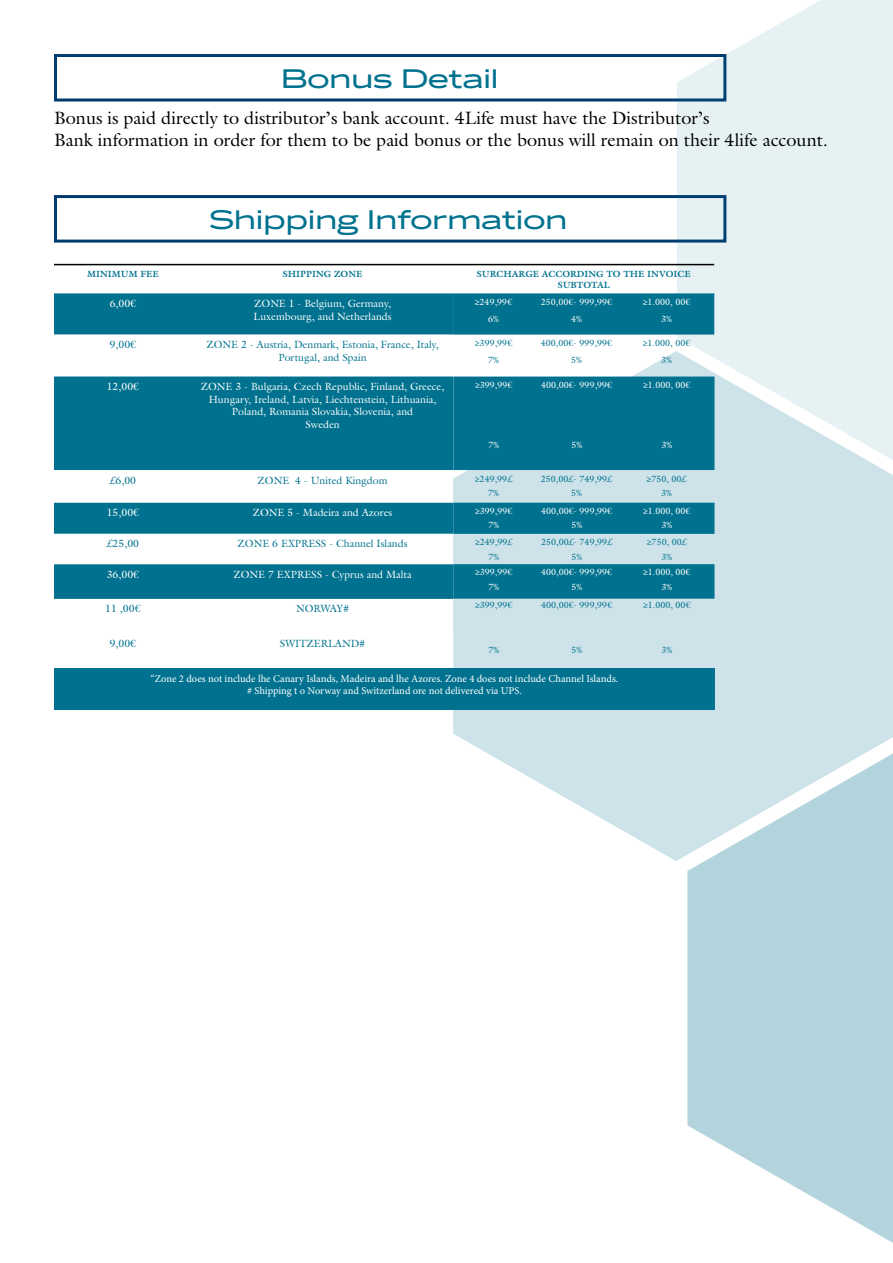
<style>
.page{position:relative;width:893px;height:1263px;background:#fff}
.page>*{position:absolute;margin:0;border:0;box-sizing:border-box;transform-origin:0 0}
.t1{font:30px "Luxury Gold";color:#00728f}
.t2{font:18px/21.6px "Galliard Std";color:#000}
.t3{font:10.5px/12.6px "Galliard Std";color:#fff}
.t4{font:10.5px/12.6px "Galliard Std";color:#00728f;text-align:center}
.t5{font:10.5px/12.6px "Minion Pro";letter-spacing:-.005em;color:#fff;text-align:center}
.t6{font:9px "Galliard Std";color:#fff}
.t7{font:9px "Galliard Std";color:#00728f}
.t8{font:700 9px/10.8px "Galliard Std";color:#00728f;text-align:center}
</style>
<div class="page">
<div style="left:54px;top:54px;width:672px;height:47px;border:3px solid #003b70"></div>
<div style="left:54px;top:195px;width:672px;height:48px;border:3px solid #003b70"></div>
<svg style="left:677px;top:0;width:216px;height:351px;background:#e6f0f3"></svg>
<svg style="left:453px;top:351px;width:440px;height:510px;fill:#cde3e9"></svg>
<svg style="left:687px;top:744px;width:206px;height:499px;background:#c1dce3"></svg>
<hr style="left:54px;top:264px;width:138px;height:1px;background:#000">
<hr style="left:192px;top:264px;width:261px;height:1px;background:#000">
<hr style="left:453px;top:264px;width:261px;height:1px;background:#000">
<svg style="left:54px;top:293px;width:399px;height:306px;fill:#00728f"></svg>
<div style="left:453px;top:293px;width:261px;height:42px;background:#00728f"></div>
<div style="left:453px;top:503px;width:261px;height:31px;background:#00728f"></div>
<div style="left:453px;top:564px;width:261px;height:35px;background:#00728f"></div>
<div style="left:453px;top:377px;width:261px;height:93px;background:#00728f"></div>
<div style="left:54px;top:668px;width:661px;height:41px;background:#00728f"></div>
<h1 class="t1" style="left:281px;top:63px;width:219px">Bonus Detail</h1>
<h2 class="t2" style="left:54px;top:107px;width:775px">Bonus is paid directly to distributor’s bank account. 4Life must have the Distributor’s<br>Bank information in order for them to be paid bonus or the bonus will remain on their 4life account.</h2>
<h1 class="t1" style="left:209px;top:204px;width:359px">Shipping Information</h1>
<p class="t8" style="left:87px;top:268px;width:73px">MINIMUM FEE</p>
<p class="t8" style="left:283px;top:268px;width:81px">SHIPPING ZONE</p>
<p class="t8" style="left:477px;top:268px;width:216px">SURCHARGE ACCORDING TO THE INVOICE<br>SUBTOTAL</p>
<p class="t3" style="left:110px;top:297px;width:28px">6,00€</p>
<p class="t3" style="left:254px;top:297px;width:139px">ZONE 1 - Belgium, Germany,<br>Luxembourg, and Netherlands</p>
<p class="t4" style="left:110px;top:338px;width:28px">9,00€</p>
<p class="t4" style="left:206px;top:338px;width:234px">ZONE 2 - Austria, Denmark, Estonia, France, Italy,<br>Portugal, and Spain</p>
<p class="t3" style="left:107px;top:380px;width:34px">12,00€</p>
<p class="t3" style="left:201px;top:380px;width:245px;text-align:center">ZONE 3 - Bulgaria, Czech Republic, Finland, Greece, Hungary, Ireland, Latvia, Liechtenstein, Lithuania, Poland, Romania Slovakia, Slovenia, and<br>Sweden</p>
<p class="t6" style="left:475px;top:296px;width:39px">≥249,99€</p>
<p class="t6" style="left:541px;top:296px;width:73px">250,00€- 999,99€</p>
<p class="t6" style="left:643px;top:296px;width:49px">≥1.000, 00€</p>
<p class="t6" style="left:488px;top:313px;width:12px">6%</p>
<p class="t6" style="left:571px;top:313px;width:12px">4%</p>
<p class="t6" style="left:661px;top:313px;width:12px">3%</p>
<p class="t7" style="left:475px;top:337px;width:39px">≥399,99€</p>
<p class="t7" style="left:541px;top:337px;width:73px">400,00€- 999,99€</p>
<p class="t7" style="left:643px;top:337px;width:49px">≥1.000, 00€</p>
<p class="t7" style="left:488px;top:354px;width:12px">7%</p>
<p class="t7" style="left:571px;top:354px;width:12px">5%</p>
<p class="t7" style="left:661px;top:354px;width:12px">3%</p>
<p class="t6" style="left:475px;top:379px;width:39px">≥399,99€</p>
<p class="t6" style="left:541px;top:379px;width:73px">400,00€- 999,99€</p>
<p class="t6" style="left:643px;top:379px;width:49px">≥1.000, 00€</p>
<p class="t4" style="left:110px;top:473px;width:28px">£6,00</p>
<p class="t4" style="left:258px;top:473px;width:131px">ZONE 4 - United Kingdom</p>
<p class="t3" style="left:107px;top:506px;width:34px">15,00€</p>
<p class="t3" style="left:253px;top:506px;width:141px">ZONE 5 - Madeira and Azores</p>
<p class="t4" style="left:107px;top:537px;width:34px">£25,00</p>
<p class="t4" style="left:238px;top:537px;width:171px">ZONE 6 EXPRESS - Channel Islands</p>
<p class="t3" style="left:107px;top:568px;width:34px">36,00€</p>
<p class="t3" style="left:233px;top:568px;width:180px">ZONE 7 EXPRESS - Cyprus and Malta</p>
<p class="t4" style="left:105px;top:602px;width:37px">11 ,00€</p>
<p class="t4" style="left:296px;top:602px;width:54px">NORWAY#</p>
<p class="t4" style="left:110px;top:637px;width:28px">9,00€</p>
<p class="t4" style="left:280px;top:637px;width:87px">SWITZERLAND#</p>
<p class="t6" style="left:488px;top:440px;width:12px">7%</p>
<p class="t6" style="left:571px;top:440px;width:12px">5%</p>
<p class="t6" style="left:661px;top:440px;width:12px">3%</p>
<p class="t7" style="left:475px;top:473px;width:39px">≥249,99£</p>
<p class="t7" style="left:541px;top:473px;width:73px">250,00£- 749,99£</p>
<p class="t7" style="left:647px;top:473px;width:42px">≥750, 00£</p>
<p class="t7" style="left:488px;top:487px;width:12px">7%</p>
<p class="t7" style="left:571px;top:487px;width:12px">5%</p>
<p class="t7" style="left:661px;top:487px;width:12px">3%</p>
<p class="t6" style="left:475px;top:505px;width:39px">≥399,99€</p>
<p class="t6" style="left:541px;top:505px;width:73px">400,00€- 999,99€</p>
<p class="t6" style="left:643px;top:505px;width:49px">≥1.000, 00€</p>
<p class="t6" style="left:488px;top:519px;width:12px">7%</p>
<p class="t6" style="left:571px;top:519px;width:12px">5%</p>
<p class="t6" style="left:661px;top:519px;width:12px">3%</p>
<p class="t7" style="left:475px;top:537px;width:39px">≥249,99£</p>
<p class="t7" style="left:541px;top:537px;width:73px">250,00£- 749,99£</p>
<p class="t7" style="left:647px;top:537px;width:42px">≥750, 00£</p>
<p class="t7" style="left:488px;top:551px;width:12px">7%</p>
<p class="t7" style="left:571px;top:551px;width:12px">5%</p>
<p class="t7" style="left:661px;top:551px;width:12px">3%</p>
<p class="t6" style="left:475px;top:567px;width:39px">≥399,99€</p>
<p class="t6" style="left:541px;top:567px;width:73px">400,00€- 999,99€</p>
<p class="t6" style="left:643px;top:567px;width:49px">≥1.000, 00€</p>
<p class="t6" style="left:488px;top:581px;width:12px">7%</p>
<p class="t6" style="left:571px;top:581px;width:12px">5%</p>
<p class="t6" style="left:661px;top:581px;width:12px">3%</p>
<p class="t7" style="left:475px;top:599px;width:39px">≥399,99€</p>
<p class="t7" style="left:541px;top:599px;width:73px">400,00€- 999,99€</p>
<p class="t7" style="left:643px;top:599px;width:49px">≥1.000, 00€</p>
<p class="t7" style="left:488px;top:644px;width:12px">7%</p>
<p class="t7" style="left:571px;top:644px;width:12px">5%</p>
<p class="t7" style="left:661px;top:644px;width:12px">3%</p>
<p class="t5" style="left:151px;top:672px;width:469px">“Zone 2 does not include lhe Canary Islands, Madeira and lhe Azores. Zone 4 does not include Channel Islands. # Shipping t o Norway and Switzerland ore not delivered via UPS.</p>
</div>
